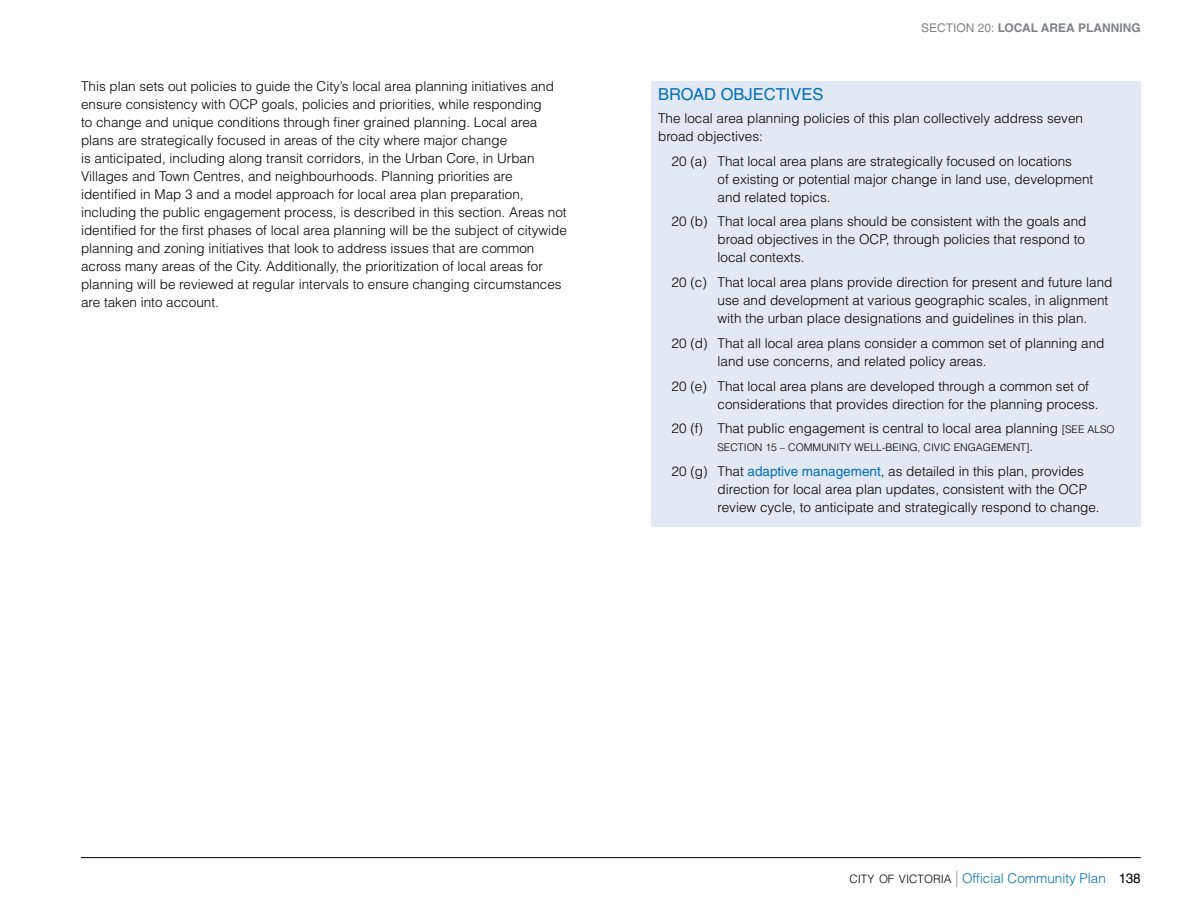
<style>
.page{position:relative;width:1188px;height:918px;background:#fff}
.page>*{position:absolute;margin:0;border:0;box-sizing:border-box;transform-origin:0 0}
.t1{font:16.5px "Helvetica LT Std";color:#0070b9}
.t2{font:300 13.5px/18px "Helvetica LT Std";color:#000}
.t3{font:300 13.5px "Helvetica LT Std";color:#0070b9}
.t4{font:700 12px "Helvetica LT Std";color:#808285}
.t5{font:300 10.5px "Helvetica LT Std";color:#000}
.s1{font-weight:400}
.s2{font-size:10.5px}
.s3{font-size:13.5px}
.s4{font-weight:400;color:#0070b9}
.s5{font-size:11.55px;color:#000}
.s6{font-size:16.8px;color:#939598}
.s7{font-weight:400;color:#000}
</style>
<div class="page">
<hr style="left:81px;top:857px;width:1060px;height:1px;background:#000">
<div style="left:651px;top:81px;width:490px;height:445px;background:#e3e8f5"></div>
<p class="t2" style="left:81px;top:77px;width:487px">This plan sets out policies to guide the City’s local area planning initiatives and ensure consistency with OCP goals, policies and priorities, while responding<br>to change and unique conditions through finer grained planning. Local area plans are strategically focused in areas of the city where major change<br>is anticipated, including along transit corridors, in the Urban Core, in Urban Villages and Town Centres, and neighbourhoods. Planning priorities are identified in Map 3 and a model approach for local area plan preparation, including the public engagement process, is described in this section. Areas not identified for the first phases of local area planning will be the subject of citywide planning and zoning initiatives that look to address issues that are common across many areas of the City. Additionally, the prioritization of local areas for planning will be reviewed at regular intervals to ensure changing circumstances are taken into account.</p>
<p class="t4" style="left:921px;top:20px;width:221px"><span class="s1">SECTION 20:</span> LOCAL AREA PLANNING</p>
<p class="t1" style="left:658px;top:84px;width:167px">BROAD OBJECTIVES</p>
<p class="t2" style="left:658px;top:109px;width:426px">The local area planning policies of this plan collectively address seven broad objectives:</p>
<p class="t2" style="left:718px;top:152px;width:377px;text-indent:-46px">20 (a) That local area plans are strategically focused on locations<br>of existing or potential major change in land use, development and related topics.</p>
<p class="t2" style="left:718px;top:213px;width:370px;text-align:justify;text-indent:-46px">20 (b) That local area plans should be consistent with the goals and broad objectives in the OCP, through policies that respond to local contexts.</p>
<p class="t2" style="left:718px;top:273px;width:396px;text-indent:-46px">20 (c) That local area plans provide direction for present and future land use and development at various geographic scales, in alignment with the urban place designations and guidelines in this plan.</p>
<p class="t2" style="left:718px;top:334px;width:388px;text-indent:-46px">20 (d) That all local area plans consider a common set of planning and land use concerns, and related policy areas.</p>
<p class="t2" style="left:718px;top:377px;width:383px;text-indent:-46px">20 (e) That local area plans are developed through a common set of considerations that provides direction for the planning process.</p>
<p class="t2" style="left:672px;top:420px;width:445px">20 (f) That public engagement is central to local area planning <span class="s2">[SEE ALSO</span></p>
<p class="t5" style="left:718px;top:441px;width:317px">SECTION 15 – COMMUNITY WELL-BEING, CIVIC ENGAGEMENT]<span class="s3">.</span></p>
<p class="t2" style="left:718px;top:462px;width:384px;text-indent:-46px">20 (g) That <span class="s4">adaptive management</span>, as detailed in this plan, provides direction for local area plan updates, consistent with the OCP review cycle, to anticipate and strategically respond to change.</p>
<p class="t3" style="left:849px;top:869px;width:293px"><span class="s5">CITY OF VICTORIA</span> <span class="s6">|</span> Official Community Plan <span class="s7">138</span></p>
</div>
